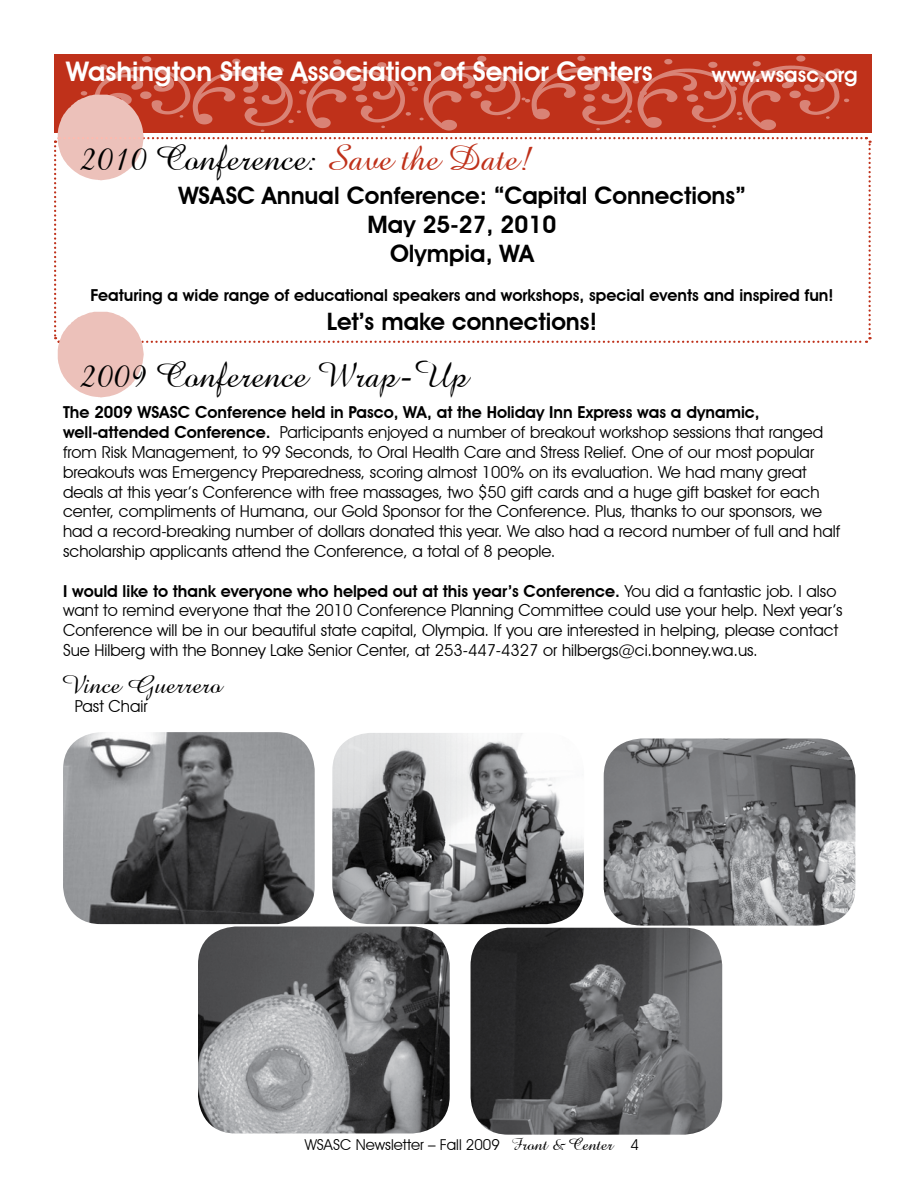
<style>
.page{position:relative;width:918px;height:1188px;background:#fff}
.page>*{position:absolute;margin:0;border:0;box-sizing:border-box;transform-origin:0 0}
.t1{font:37.5px "Amaze Normal";color:#000}
.t2{font:600 27px "Avant Garde IT Cby BT";color:#fff}
.t3{font:27px "Amaze Normal";color:#000}
.t4{font:600 24px/28.8px "Avant Garde IT Cby BT";color:#000;text-align:center}
.t5{font:600 21px "Avant Garde IT Cby BT";color:#fff}
.t6{font:16.5px/19.8px "Avant Garde IT Cby BT";color:#000}
.t7{font:600 16.5px "Avant Garde IT Cby BT";color:#000}
.t8{font:15px "Avant Garde IT Cby BT";color:#000}
.s1{color:#bf311a}
.s2{font-weight:600}
.s3{font-family:"Amaze Normal";font-size:18px}
</style>
<div class="page">
<div style="left:55px;top:54px;width:817px;height:79px;background:#bf311a"></div>
<svg style="left:54px;top:56px;width:818px;height:341px"></svg>
<img style="left:63px;top:732px;width:252px;height:192px">
<img style="left:332px;top:733px;width:252px;height:191px">
<img style="left:604px;top:739px;width:251px;height:187px">
<img style="left:198px;top:927px;width:252px;height:206px">
<img style="left:471px;top:928px;width:251px;height:207px">
<h2 class="t2" style="left:66px;top:55px;width:588px">Washington State Association of Senior Centers</h2>
<h1 class="t1" style="left:80px;top:134px;width:452px">2010 Conference: <span class="s1">Save the Date!</span></h1>
<p class="t5" style="left:712px;top:62px;width:147px">www.wsasc.org</p>
<h3 class="t4" style="left:178px;top:181px;width:569px">WSASC Annual Conference: “Capital Connections”<br>May 25-27, 2010<br>Olympia, WA</h3>
<p class="t7" style="left:90px;top:286px;width:745px">Featuring a wide range of educational speakers and workshops, special events and inspired fun!</p>
<h3 class="t4" style="left:327px;top:307px;width:272px">Let’s make connections!</h3>
<h1 class="t1" style="left:80px;top:351px;width:389px">2009 Conference Wrap-Up</h1>
<p class="t6" style="left:63px;top:402px;width:779px"><span class="s2">The 2009 WSASC Conference held in Pasco, WA, at the Holiday Inn Express was a dynamic, well-attended Conference.</span> Participants enjoyed a number of breakout workshop sessions that ranged from Risk Management, to 99 Seconds, to Oral Health Care and Stress Relief. One of our most popular breakouts was Emergency Preparedness, scoring almost 100% on its evaluation. We had many great deals at this year’s Conference with free massages, two $50 gift cards and a huge gift basket for each center, compliments of Humana, our Gold Sponsor for the Conference. Plus, thanks to our sponsors, we had a record-breaking number of dollars donated this year. We also had a record number of full and half scholarship applicants attend the Conference, a total of 8 people.</p>
<p class="t6" style="left:63px;top:581px;width:781px"><span class="s2">I would like to thank everyone who helped out at this year’s Conference.</span> You did a fantastic job. I also want to remind everyone that the 2010 Conference Planning Committee could use your help. Next year’s Conference will be in our beautiful state capital, Olympia. If you are interested in helping, please contact Sue Hilberg with the Bonney Lake Senior Center, at 253-447-4327 or hilbergs@ci.bonney.wa.us.</p>
<h2 class="t3" style="left:61px;top:666px;width:162px">Vince Guerrero</h2>
<p class="t6" style="left:75px;top:696px;width:74px">Past Chair</p>
<p class="t8" style="left:305px;top:1136px;width:336px">WSASC Newsletter – Fall 2009 <span class="s3">Front &amp; Center</span> 4</p>
</div>
